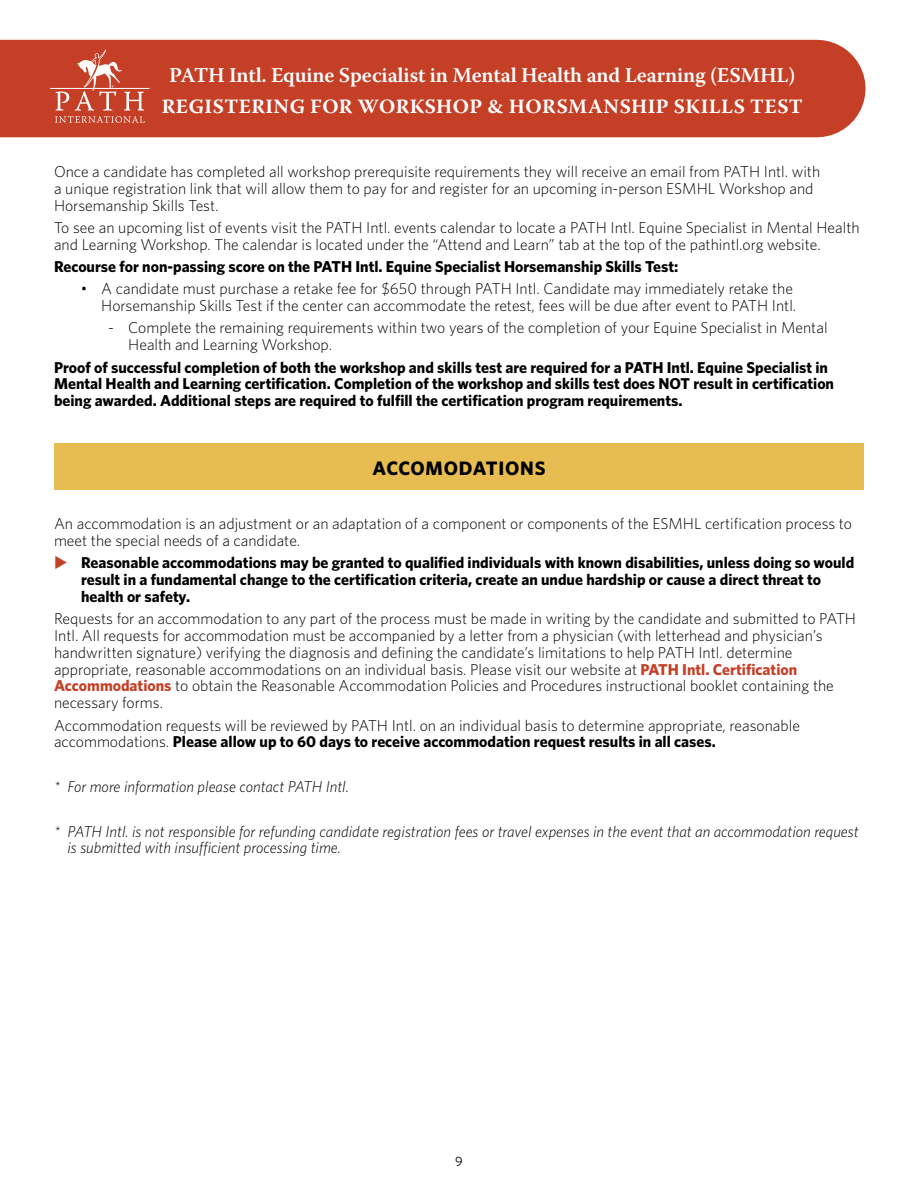
<style>
.page{position:relative;width:918px;height:1188px;background:#fff}
.page>*{position:absolute;margin:0;border:0;box-sizing:border-box;transform-origin:0 0}
.t1{font:600 21px "Warnock Pro";letter-spacing:-.01em;color:#fff}
.t2{font:700 20.25px "Warnock Pro";letter-spacing:.02em;color:#fff}
.t3{font:700 19.5px "Whitney";letter-spacing:.04em;color:#000}
.t4{font:300 15.75px/16.8px "Whitney";color:#000}
.t5{font:700 15.75px/16.8px "Whitney";color:#000}
.t6{font:italic 300 15.75px/16.8px "Whitney";color:#000}
.t7{font:13.5px "Whitney";color:#000}
.s1{color:#c43f26}
.s2{font-weight:700;color:#c43f26}
.s3{font-weight:700}
</style>
<div class="page">
<div style="left:0;top:40px;width:817px;height:97px;background:#c43f26"></div>
<hr style="left:50px;top:88px;width:100px;height:1px;background:#fff">
<svg style="left:55px;top:50px;width:90px;height:73px"></svg>
<div style="left:54px;top:443px;width:810px;height:46px;background:#e7bd51"></div>
<h1 class="t1" style="left:169px;top:62px;width:628px">PATH Intl. Equine Specialist in Mental Health and Learning (ESMHL)</h1>
<p class="t2" style="left:162px;top:94px;width:642px">REGISTERING FOR WORKSHOP &amp; HORSMANSHIP SKILLS TEST</p>
<p class="t4" style="left:54px;top:163px;width:768px">Once a candidate has completed all workshop prerequisite requirements they will receive an email from PATH Intl. with a unique registration link that will allow them to pay for and register for an upcoming in-person ESMHL Workshop and<br>Horsemanship Skills Test.</p>
<p class="t4" style="left:54px;top:219px;width:807px">To see an upcoming list of events visit the PATH Intl. events calendar to locate a PATH Intl. Equine Specialist in Mental Health and Learning Workshop. The calendar is located under the “Attend and Learn” tab at the top of the pathintl.org website.</p>
<p class="t5" style="left:54px;top:258px;width:626px">Recourse for non-passing score on the PATH Intl. Equine Specialist Horsemanship Skills Test:</p>
<p class="t4" style="left:81px;top:280px;width:717px;text-align:right">• A candidate must purchase a retake fee for $650 through PATH Intl. Candidate may immediately retake the<br>Horsemanship Skills Test if the center can accommodate the retest, fees will be due after event to PATH Intl.</p>
<p class="t4" style="left:128px;top:319px;width:701px;text-indent:-20px">- Complete the remaining requirements within two years of the completion of your Equine Specialist in Mental<br>Health and Learning Workshop.</p>
<p class="t5" style="left:54px;top:358px;width:782px">Proof of successful completion of both the workshop and skills test are required for a PATH Intl. Equine Specialist in<br>Mental Health and Learning certification. Completion of the workshop and skills test does NOT result in certification being awarded. Additional steps are required to fulfill the certification program requirements.</p>
<p class="t3" style="left:372px;top:455px;width:175px">ACCOMODATIONS</p>
<p class="t4" style="left:54px;top:514px;width:800px">An accommodation is an adjustment or an adaptation of a component or components of the ESMHL certification process to meet the special needs of a candidate.</p>
<p class="t5" style="left:81px;top:554px;width:775px;text-indent:-27px"><span class="s1">◆</span> Reasonable accommodations may be granted to qualified individuals with known disabilities, unless doing so would result in a fundamental change to the certification criteria, create an undue hardship or cause a direct threat to health or safety.</p>
<p class="t4" style="left:54px;top:610px;width:803px">Requests for an accommodation to any part of the process must be made in writing by the candidate and submitted to PATH Intl. All requests for accommodation must be accompanied by a letter from a physician (with letterhead and physician’s handwritten signature) verifying the diagnosis and defining the candidate’s limitations to help PATH Intl. determine appropriate, reasonable accommodations on an individual basis. Please visit our website at <span class="s2">PATH Intl. Certification Accommodations</span> to obtain the Reasonable Accommodation Policies and Procedures instructional booklet containing the necessary forms.</p>
<p class="t4" style="left:54px;top:716px;width:747px">Accommodation requests will be reviewed by PATH Intl. on an individual basis to determine appropriate, reasonable accommodations. <span class="s3">Please allow up to 60 days to receive accommodation request results in all cases.</span></p>
<p class="t6" style="left:54px;top:778px;width:296px">* For more information please contact PATH Intl.</p>
<p class="t6" style="left:68px;top:822px;width:793px;text-indent:-13px">* PATH Intl. is not responsible for refunding candidate registration fees or travel expenses in the event that an accommodation request is submitted with insufficient processing time.</p>
<p class="t7" style="left:455px;top:1153px;width:9px">9</p>
</div>
